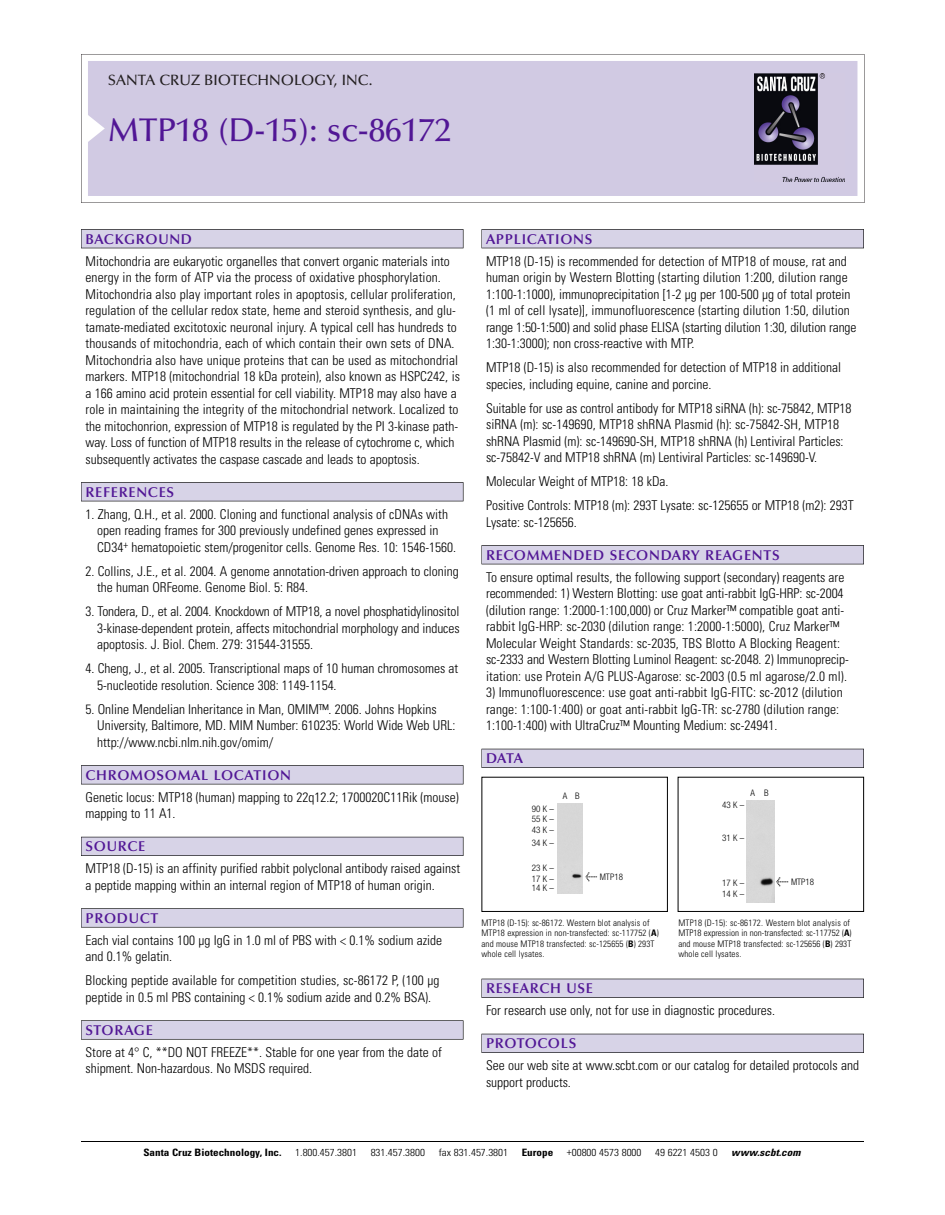
<style>
.page{position:relative;width:945px;height:1215px;background:#fff}
.page>*{position:absolute;margin:0;border:0;box-sizing:border-box;transform-origin:0 0}
.t1{font:500 33px "Optima";color:#511695}
.t2{font:500 15px "Optima";color:#231f20}
.t3{font:600 14.25px "Optima";letter-spacing:.05em;color:#511695}
.t4{font:300 condensed 13.5px/16.5px "Univers";color:#000}
.t5{font:300 condensed 10.2px "Univers";color:#000;scale:1.1 1}
.t6{font:700 condensed 10.2px "Univers";color:#000;scale:1.1 1}
.t7{font:italic 700 condensed 10.2px "Univers";letter-spacing:.005em;color:#000;scale:1.1 1}
.t8{font:300 condensed 9px/10.5px "Univers";letter-spacing:.015em;color:#000}
.t9{font:300 condensed 9px/10.5px "Helvetica Neue";color:#000}
.s1{font-family:"Meta Plus";font-weight:400;font-stretch:normal;font-size:10.5px}
.s2{font-weight:700}
</style>
<div class="page">
<svg style="left:81px;top:54px;width:783px;height:149px"></svg>
<div style="left:88px;top:61px;width:769px;height:135px;background:#d1cae3"></div>
<img style="left:755px;top:74px;width:90px;height:108px">
<div style="left:81px;top:229px;width:382px;height:19px;background:#525156"></div>
<div style="left:81px;top:230px;width:382px;height:18px;background:#d7d3e7"></div>
<div style="left:81px;top:482px;width:382px;height:19px;background:#525155"></div>
<div style="left:81px;top:483px;width:382px;height:18px;background:#d7d3e7"></div>
<div style="left:81px;top:765px;width:382px;height:19px;background:#545357"></div>
<div style="left:81px;top:766px;width:382px;height:18px;background:#d7d3e7"></div>
<div style="left:81px;top:837px;width:382px;height:19px;background:#54535a"></div>
<div style="left:81px;top:837px;width:382px;height:18px;background:#d7d3e7"></div>
<svg style="left:81px;top:908px;width:382px;height:20px"></svg>
<div style="left:81px;top:909px;width:382px;height:18px;background:#d7d3e7"></div>
<div style="left:81px;top:1020px;width:382px;height:20px;background:#666667"></div>
<div style="left:81px;top:1021px;width:382px;height:18px;background:#d7d3e7"></div>
<div style="left:482px;top:229px;width:382px;height:19px;background:#525156"></div>
<div style="left:482px;top:230px;width:381px;height:18px;background:#d7d3e7"></div>
<div style="left:482px;top:545px;width:382px;height:19px;background:#525155"></div>
<div style="left:482px;top:546px;width:381px;height:18px;background:#d7d3e7"></div>
<div style="left:482px;top:749px;width:382px;height:19px;background:#525158"></div>
<div style="left:482px;top:749px;width:381px;height:18px;background:#d7d3e7"></div>
<div style="left:482px;top:979px;width:382px;height:19px;background:#515055"></div>
<div style="left:482px;top:979px;width:381px;height:18px;background:#d7d3e7"></div>
<div style="left:482px;top:1034px;width:382px;height:19px;background:#525158"></div>
<div style="left:482px;top:1034px;width:381px;height:18px;background:#d7d3e7"></div>
<hr style="left:81px;top:1141px;width:783px;height:1px;background:#000">
<div style="left:482px;top:777px;width:186px;height:135px;border:1px solid #000"></div>
<div style="left:678px;top:777px;width:186px;height:135px;border:1px solid #000"></div>
<div style="left:557px;top:804px;width:25px;height:90px;background:#d7d7d7"></div>
<div style="left:747px;top:800px;width:27px;height:102px;background:#d7d7d7"></div>
<p class="t2" style="left:108px;top:74px;width:266px">SANTA CRUZ BIOTECHNOLOGY, INC.</p>
<h1 class="t1" style="left:108px;top:117px;width:345px">MTP18 (D-15): sc-86172</h1>
<p class="t3" style="left:86px;top:233px;width:108px">BACKGROUND</p>
<p class="t4" style="left:86px;top:254px;width:376px">Mitochondria are eukaryotic organelles that convert organic materials into energy in the form of ATP via the process of oxidative phosphorylation.<br>Mitochondria also play important roles in apoptosis, cellular proliferation, regulation of the cellular redox state, heme and steroid synthesis, and glu&shy;tamate-mediated excitotoxic neuronal injury. A typical cell has hundreds to thousands of mitochondria, each of which contain their own sets of DNA.<br>Mitochondria also have unique proteins that can be used as mitochondrial markers. MTP18 (mitochondrial 18 kDa protein), also known as HSPC242, is a 166 amino acid protein essential for cell viability. MTP18 may also have a role in maintaining the integrity of the mitochondrial network. Localized to the mitochonrion, expression of MTP18 is regulated by the PI 3-kinase path&shy;way. Loss of function of MTP18 results in the release of cytochrome c, which subsequently activates the caspase cascade and leads to apoptosis.</p>
<p class="t3" style="left:86px;top:486px;width:90px">REFERENCES</p>
<p class="t4" style="left:97px;top:507px;width:360px;text-indent:-12px">1. Zhang, Q.H., et al. 2000. Cloning and functional analysis of cDNAs with open reading frames for 300 previously undefined genes expressed in<br>CD34<sup>+</sup> hematopoietic stem/progenitor cells. Genome Res. 10: 1546-1560.</p>
<p class="t4" style="left:97px;top:564px;width:363px;text-indent:-12px">2. Collins, J.E., et al. 2004. A genome annotation-driven approach to cloning the human ORFeome. Genome Biol. 5: R84.</p>
<p class="t4" style="left:97px;top:604px;width:364px;text-align:justify;text-indent:-12px">3. Tondera, D., et al. 2004. Knockdown of MTP18, a novel phosphatidylinositol 3-kinase-dependent protein, affects mitochondrial morphology and induces apoptosis. J. Biol. Chem. 279: 31544-31555.</p>
<p class="t4" style="left:97px;top:661px;width:363px;text-indent:-12px">4. Cheng, J., et al. 2005. Transcriptional maps of 10 human chromosomes at<br>5-nucleotide resolution. Science 308: 1149-1154.</p>
<p class="t4" style="left:97px;top:702px;width:360px;text-indent:-12px">5. Online Mendelian Inheritance in Man, OMIM™. 2006. Johns Hopkins<br>University, Baltimore, MD. MIM Number: 610235: World Wide Web URL: http://www.ncbi.nlm.nih.gov/omim/</p>
<p class="t3" style="left:86px;top:769px;width:207px">CHROMOSOMAL LOCATION</p>
<p class="t4" style="left:86px;top:790px;width:375px">Genetic locus: MTP18 (human) mapping to 22q12.2; 1700020C11Rik (mouse) mapping to 11 A1.</p>
<p class="t3" style="left:86px;top:841px;width:61px">SOURCE</p>
<p class="t4" style="left:86px;top:861px;width:376px">MTP18 (D-15) is an affinity purified rabbit polyclonal antibody raised against a peptide mapping within an internal region of MTP18 of human origin.</p>
<p class="t3" style="left:86px;top:912px;width:74px">PRODUCT</p>
<p class="t4" style="left:86px;top:933px;width:358px">Each vial contains 100 µg IgG in 1.0 ml of PBS with &lt; 0.1% sodium azide and 0.1% gelatin.</p>
<p class="t4" style="left:86px;top:973px;width:356px">Blocking peptide available for competition studies, sc-86172 P, (100 µg peptide in 0.5 ml PBS containing &lt; 0.1% sodium azide and 0.2% BSA).</p>
<p class="t3" style="left:86px;top:1024px;width:69px">STORAGE</p>
<p class="t4" style="left:86px;top:1045px;width:358px">Store at 4° C, **DO NOT FREEZE**. Stable for one year from the date of shipment. Non-hazardous. No MSDS required.</p>
<p class="t3" style="left:486px;top:233px;width:108px">APPLICATIONS</p>
<p class="t4" style="left:486px;top:254px;width:372px">MTP18 (D-15) is recommended for detection of MTP18 of mouse, rat and human origin by Western Blotting (starting dilution 1:200, dilution range 1:100-1:1000), immunoprecipitation [1-2 µg per 100-500 µg of total protein (1 ml of cell lysate)], immunofluorescence (starting dilution 1:50, dilution range 1:50-1:500) and solid phase ELISA (starting dilution 1:30, dilution range 1:30-1:3000); non cross-reactive with MTP.</p>
<p class="t4" style="left:486px;top:360px;width:357px">MTP18 (D-15) is also recommended for detection of MTP18 in additional species, including equine, canine and porcine.</p>
<p class="t4" style="left:486px;top:401px;width:367px">Suitable for use as control antibody for MTP18 siRNA (h): sc-75842, MTP18 siRNA (m): sc-149690, MTP18 shRNA Plasmid (h): sc-75842-SH, MTP18 shRNA Plasmid (m): sc-149690-SH, MTP18 shRNA (h) Lentiviral Particles: sc-75842-V and MTP18 shRNA (m) Lentiviral Particles: sc-149690-V.</p>
<p class="t4" style="left:486px;top:470px;width:369px;line-height:24px">Molecular Weight of MTP18: 18 kDa.<br>Positive Controls: MTP18 (m): 293T Lysate: sc-125655 or MTP18 (m2): 293T</p>
<p class="t4" style="left:486px;top:515px;width:92px">Lysate: sc-125656.</p>
<p class="t3" style="left:486px;top:549px;width:295px">RECOMMENDED SECONDARY REAGENTS</p>
<p class="t4" style="left:486px;top:570px;width:364px">To ensure optimal results, the following support (secondary) reagents are recommended: 1) Western Blotting: use goat anti-rabbit IgG-HRP: sc-2004 (dilution range: 1:2000-1:100,000) or Cruz Marker™ compatible goat anti&shy;rabbit IgG-HRP: sc-2030 (dilution range: 1:2000-1:5000), Cruz Marker™ Molecular Weight Standards: sc-2035, TBS Blotto A Blocking Reagent: sc-2333 and Western Blotting Luminol Reagent: sc-2048. 2) Immunoprecip&shy;itation: use Protein A/G PLUS-Agarose: sc-2003 (0.5 ml agarose/2.0 ml).</p>
<p class="t4" style="left:486px;top:685px;width:358px">3) Immunofluorescence: use goat anti-rabbit IgG-FITC: sc-2012 (dilution range: 1:100-1:400) or goat anti-rabbit IgG-TR: sc-2780 (dilution range:<br>1:100-1:400) with UltraCruz™ Mounting Medium: sc-24941.</p>
<p class="t3" style="left:486px;top:753px;width:39px">DATA</p>
<p class="t9" style="left:532px;top:804px;width:24px;text-align:justify">90K– 55K– 43K–</p>
<p class="t9" style="left:532px;top:838px;width:24px">34K–</p>
<p class="t9" style="left:532px;top:863px;width:24px;line-height:11.1px">23K–<br>17K–</p>
<p class="t9" style="left:532px;top:884px;width:24px">14K–</p>
<p class="t9" style="left:563px;top:791px;width:18px">A B</p>
<p class="t9" style="left:586px;top:872px;width:39px"><span class="s1">&lt;</span> MTP18</p>
<p class="t9" style="left:751px;top:788px;width:20px">A B</p>
<p class="t9" style="left:722px;top:800px;width:24px">43K–</p>
<p class="t9" style="left:722px;top:833px;width:24px">31K–</p>
<p class="t9" style="left:722px;top:878px;width:24px;line-height:11.4px">17K–<br>14K–</p>
<p class="t9" style="left:776px;top:877px;width:39px"><span class="s1">&lt;</span> MTP18</p>
<p class="t8" style="left:481px;top:918px;width:179px">MTP18 (D-15): sc-86172. Western blot analysis of MTP18 expression in non-transfected: sc-117752 (<span class="s2">A</span>) and mouse MTP18 transfected: sc-125655 (<span class="s2">B</span>) 293T whole cell lysates.</p>
<p class="t8" style="left:678px;top:918px;width:175px">MTP18 (D-15): sc-86172. Western blot analysis of MTP18 expression in non-transfected: sc-117752 (<span class="s2">A</span>) and mouse MTP18 transfected: sc-125656 (<span class="s2">B</span>) 293T whole cell lysates.</p>
<p class="t3" style="left:486px;top:983px;width:109px">RESEARCH USE</p>
<p class="t4" style="left:486px;top:1003px;width:290px">For research use only, not for use in diagnostic procedures.</p>
<p class="t3" style="left:486px;top:1038px;width:92px">PROTOCOLS</p>
<p class="t4" style="left:486px;top:1058px;width:375px">See our web site at www.scbt.com or our catalog for detailed protocols and support products.</p>
<p class="t6" style="left:143px;top:1148px;width:127px">Santa Cruz Biotechnology, Inc.</p>
<p class="t5" style="left:295px;top:1148px;width:58px">1.800.457.3801</p>
<p class="t5" style="left:371px;top:1148px;width:51px">831.457.3800</p>
<p class="t5" style="left:439px;top:1148px;width:65px">fax 831.457.3801</p>
<p class="t6" style="left:522px;top:1148px;width:30px">Europe</p>
<p class="t5" style="left:567px;top:1148px;width:69px">+00800 4573 8000</p>
<p class="t5" style="left:655px;top:1148px;width:58px">49 6221 4503 0</p>
<p class="t7" style="left:731px;top:1148px;width:64px">www.scbt.com</p>
</div>
